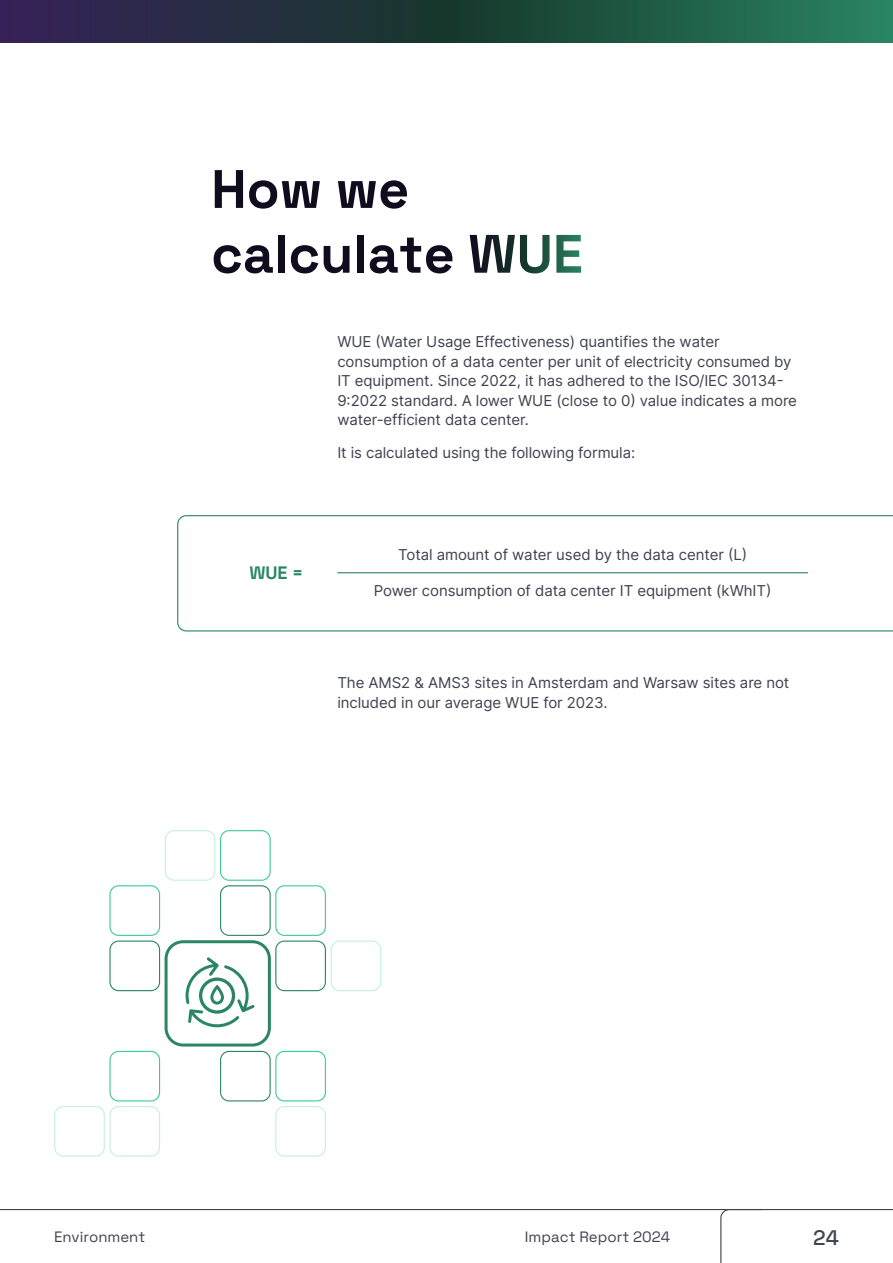
<style>
.page{position:relative;width:893px;height:1263px;background:#fff}
.page>*{position:absolute;margin:0;border:0;box-sizing:border-box;transform-origin:0 0}
.t1{font:300 54px/64.8px "Space Grotesk";color:#110b1e}
.t2{font:300 21px "Space Grotesk";color:#3f4250}
.t3{font:300 18px "Space Grotesk";color:#2a8663}
.t4{font:15px/19.5px "Inter";letter-spacing:-.005em;color:#3f4250}
.t5{font:300 15px "Space Grotesk";color:#3f4250}
.s1{color:#fff}
</style>
<div class="page">
<hr style="left:0;top:1209px;width:762px;height:1px;background:#3f4250">
<svg style="left:720px;top:1209px;width:173px;height:54px"></svg>
<svg style="left:0;top:0;width:893px;height:43px;background:#234544"></svg>
<div style="left:165px;top:940px;width:106px;height:106px;border:3px solid #2a8663;border-radius:17px"></div>
<div style="left:220px;top:1051px;width:51px;height:50px;border:1px solid #2a8663;border-radius:9px"></div>
<div style="left:220px;top:830px;width:51px;height:51px;border:1px solid #3ccb96;border-radius:9px"></div>
<div style="left:165px;top:830px;width:50px;height:51px;border:1px solid #c3f1df;border-radius:9px"></div>
<div style="left:220px;top:885px;width:51px;height:51px;border:1px solid #2a8663;border-radius:9px"></div>
<div style="left:109px;top:1051px;width:51px;height:50px;border:1px solid #3ccb96;border-radius:9px"></div>
<div style="left:109px;top:940px;width:51px;height:51px;border:1px solid #2a8663;border-radius:9px"></div>
<div style="left:331px;top:940px;width:50px;height:51px;border:1px solid #c3f1df;border-radius:9px"></div>
<div style="left:275px;top:940px;width:51px;height:51px;border:1px solid #2a8663;border-radius:9px"></div>
<div style="left:275px;top:1051px;width:51px;height:50px;border:1px solid #3ccb96;border-radius:9px"></div>
<div style="left:109px;top:1106px;width:51px;height:51px;border:1px solid #c3f1df;border-radius:9px"></div>
<div style="left:54px;top:1106px;width:51px;height:51px;border:1px solid #c3f1df;border-radius:9px"></div>
<div style="left:109px;top:885px;width:51px;height:51px;border:1px solid #3ccb96;border-radius:9px"></div>
<div style="left:275px;top:1106px;width:51px;height:51px;border:1px solid #c3f1df;border-radius:9px"></div>
<div style="left:275px;top:885px;width:51px;height:51px;border:1px solid #3ccb96;border-radius:9px"></div>
<svg style="left:186px;top:957px;width:69px;height:71px"></svg>
<svg style="left:177px;top:515px;width:716px;height:117px"></svg>
<h1 class="t1" style="left:211px;top:154px;width:373px">How we calculate <span class="s1">WUE</span></h1>
<p class="t3" style="left:249px;top:560px;width:55px">WUE =</p>
<p class="t4" style="left:337px;top:332px;width:461px">WUE (Water Usage Effectiveness) quantifies the water consumption of a data center per unit of electricity consumed by IT equipment. Since 2022, it has adhered to the ISO/IEC 30134- 9:2022 standard. A lower WUE (close to 0) value indicates a more water-efficient data center.</p>
<p class="t4" style="left:337px;top:442px;width:299px">It is calculated using the following formula:</p>
<p class="t4" style="left:398px;top:544px;width:351px">Total amount of water used by the data center (L)</p>
<p class="t4" style="left:374px;top:581px;width:399px">Power consumption of data center IT equipment (kWhIT)</p>
<p class="t4" style="left:337px;top:673px;width:454px">The AMS2 &amp; AMS3 sites in Amsterdam and Warsaw sites are not included in our average WUE for 2023.</p>
<p class="t5" style="left:54px;top:1225px;width:93px">Environment</p>
<p class="t5" style="left:525px;top:1225px;width:147px">Impact Report 2024</p>
<h2 class="t2" style="left:813px;top:1222px;width:27px">24</h2>
</div>
